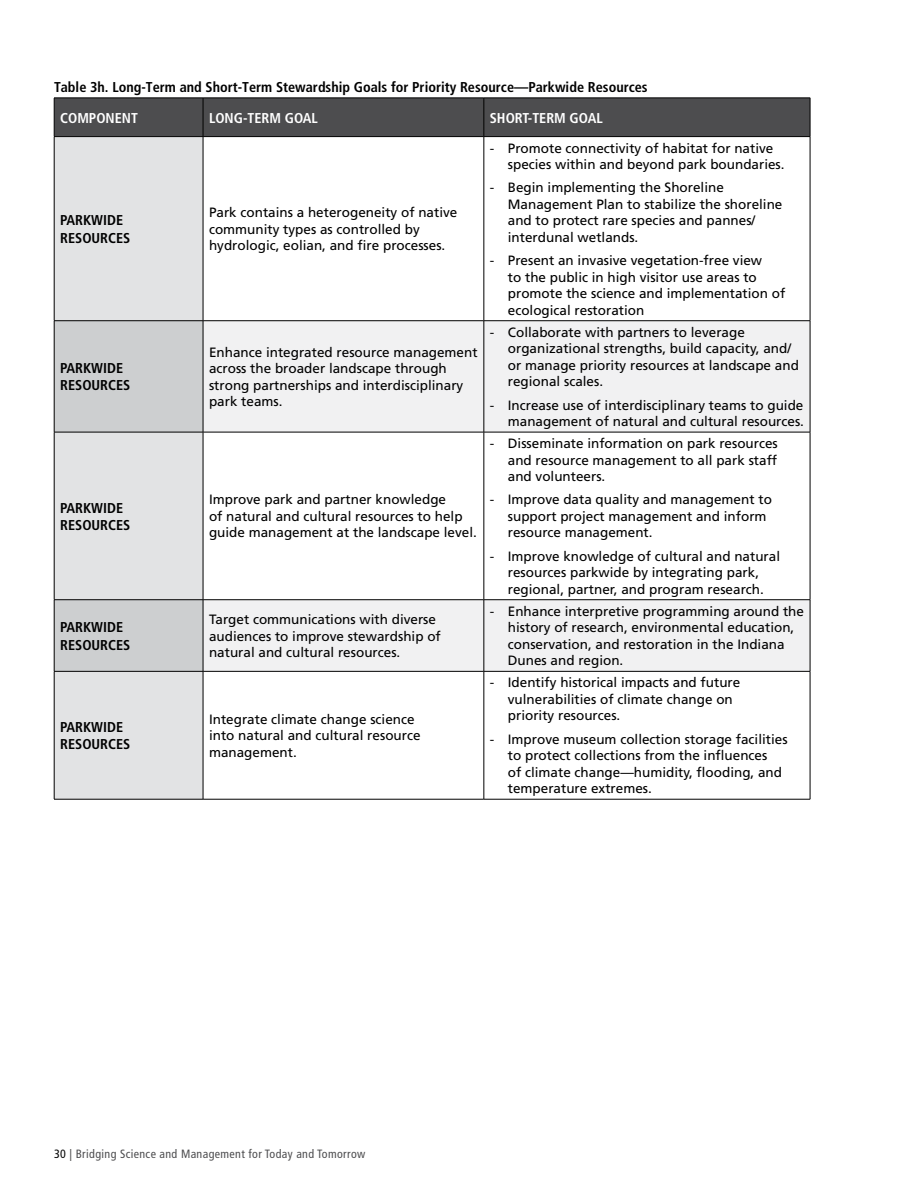
<style>
.page{position:relative;width:918px;height:1188px;background:#fff}
.page>*{position:absolute;margin:0;border:0;box-sizing:border-box;transform-origin:0 0}
.LEFT_SIDE_BOLD_CELLS{font:700 condensed 14.25px "Frutiger LT Std";color:#000}
.Intro_Title_before{font:700 condensed 14.25px "Frutiger LT Std";color:#000}
.Table_Header{font:700 condensed 14.25px "Frutiger LT Std";color:#fff}
.Table_Body{font:13.5px/16.5px "Frutiger LT Std";color:#000}
.t1{font:condensed 12px "Frutiger LT Std";letter-spacing:.03em;color:#4d4d4f}
.s1{color:#000}
</style>
<div class="page">
<div style="left:55px;top:99px;width:755px;height:37px;background:#4d4d4f"></div>
<div style="left:55px;top:137px;width:148px;height:662px;background:#e2e3e4"></div>
<svg style="left:55px;top:321px;width:148px;height:350px;background:#d6d7d8"></svg>
<svg style="left:204px;top:321px;width:606px;height:350px;fill:#f1f1f2"></svg>
<hr style="left:54px;top:98px;width:149px;height:1px;background:#000">
<hr style="left:54px;top:98px;width:1px;height:38px;background:#000">
<hr style="left:203px;top:98px;width:281px;height:1px;background:#000">
<hr style="left:203px;top:98px;width:1px;height:38px;background:#000">
<hr style="left:484px;top:98px;width:326px;height:1px;background:#000">
<hr style="left:484px;top:98px;width:1px;height:38px;background:#000">
<hr style="left:810px;top:98px;width:1px;height:38px;background:#000">
<hr style="left:54px;top:136px;width:149px;height:1px;background:#000">
<hr style="left:54px;top:137px;width:1px;height:184px;background:#000">
<hr style="left:203px;top:136px;width:281px;height:1px;background:#000">
<hr style="left:203px;top:137px;width:1px;height:184px;background:#000">
<hr style="left:484px;top:136px;width:326px;height:1px;background:#000">
<hr style="left:484px;top:137px;width:1px;height:184px;background:#000">
<hr style="left:810px;top:137px;width:1px;height:184px;background:#000">
<hr style="left:54px;top:320px;width:149px;height:1px;background:#000">
<hr style="left:54px;top:321px;width:1px;height:111px;background:#000">
<hr style="left:203px;top:320px;width:281px;height:1px;background:#000">
<hr style="left:203px;top:321px;width:1px;height:111px;background:#000">
<hr style="left:484px;top:320px;width:326px;height:1px;background:#000">
<hr style="left:484px;top:321px;width:1px;height:111px;background:#000">
<hr style="left:810px;top:321px;width:1px;height:111px;background:#000">
<hr style="left:54px;top:432px;width:149px;height:1px;background:#000">
<hr style="left:54px;top:432px;width:1px;height:168px;background:#000">
<hr style="left:203px;top:432px;width:281px;height:1px;background:#000">
<hr style="left:203px;top:432px;width:1px;height:168px;background:#000">
<hr style="left:484px;top:432px;width:326px;height:1px;background:#000">
<hr style="left:484px;top:432px;width:1px;height:168px;background:#000">
<hr style="left:810px;top:432px;width:1px;height:168px;background:#000">
<hr style="left:54px;top:599px;width:149px;height:1px;background:#000">
<hr style="left:54px;top:600px;width:1px;height:71px;background:#000">
<hr style="left:203px;top:599px;width:281px;height:1px;background:#000">
<hr style="left:203px;top:600px;width:1px;height:71px;background:#000">
<hr style="left:484px;top:599px;width:326px;height:1px;background:#000">
<hr style="left:484px;top:600px;width:1px;height:71px;background:#000">
<hr style="left:810px;top:600px;width:1px;height:71px;background:#000">
<hr style="left:54px;top:671px;width:149px;height:1px;background:#000">
<hr style="left:54px;top:672px;width:1px;height:127px;background:#000">
<hr style="left:203px;top:671px;width:281px;height:1px;background:#000">
<hr style="left:203px;top:672px;width:1px;height:127px;background:#000">
<hr style="left:484px;top:671px;width:326px;height:1px;background:#000">
<hr style="left:484px;top:672px;width:1px;height:127px;background:#000">
<hr style="left:810px;top:672px;width:1px;height:127px;background:#000">
<hr style="left:54px;top:799px;width:149px;height:1px;background:#000">
<hr style="left:203px;top:799px;width:281px;height:1px;background:#000">
<hr style="left:484px;top:799px;width:326px;height:1px;background:#000">
<p class="Intro_Title_before" style="left:54px;top:78px;width:595px">Table 3h. Long-Term and Short-Term Stewardship Goals for Priority Resource—Parkwide Resources</p>
<p class="Table_Header" style="left:60px;top:109px;width:79px">COMPONENT</p>
<p class="Table_Header" style="left:209px;top:109px;width:110px">LONG-TERM GOAL</p>
<p class="Table_Header" style="left:490px;top:109px;width:114px">SHORT-TERM GOAL</p>
<p class="LEFT_SIDE_BOLD_CELLS" style="left:60px;top:212px;width:65px">PARKWIDE</p>
<p class="LEFT_SIDE_BOLD_CELLS" style="left:60px;top:229px;width:72px">RESOURCES</p>
<p class="LEFT_SIDE_BOLD_CELLS" style="left:60px;top:360px;width:65px">PARKWIDE</p>
<p class="LEFT_SIDE_BOLD_CELLS" style="left:60px;top:377px;width:72px">RESOURCES</p>
<p class="LEFT_SIDE_BOLD_CELLS" style="left:60px;top:499px;width:65px">PARKWIDE</p>
<p class="LEFT_SIDE_BOLD_CELLS" style="left:60px;top:516px;width:72px">RESOURCES</p>
<p class="LEFT_SIDE_BOLD_CELLS" style="left:60px;top:619px;width:65px">PARKWIDE</p>
<p class="LEFT_SIDE_BOLD_CELLS" style="left:60px;top:636px;width:72px">RESOURCES</p>
<p class="LEFT_SIDE_BOLD_CELLS" style="left:60px;top:719px;width:65px">PARKWIDE</p>
<p class="LEFT_SIDE_BOLD_CELLS" style="left:60px;top:736px;width:72px">RESOURCES</p>
<p class="Table_Body" style="left:209px;top:204px;width:250px">Park contains a heterogeneity of native community types as controlled by hydrologic, eolian, and fire processes.</p>
<p class="Table_Body" style="left:209px;top:344px;width:270px">Enhance integrated resource management across the broader landscape through strong partnerships and interdisciplinary park teams.</p>
<p class="Table_Body" style="left:209px;top:492px;width:269px">Improve park and partner knowledge<br>of natural and cultural resources to help guide management at the landscape level.</p>
<p class="Table_Body" style="left:508px;top:140px;width:278px;text-indent:-18px">- Promote connectivity of habitat for native species within and beyond park boundaries.</p>
<p class="Table_Body" style="left:508px;top:180px;width:276px;text-indent:-18px">- Begin implementing the Shoreline Management Plan to stabilize the shoreline and to protect rare species and pannes/ interdunal wetlands.</p>
<p class="Table_Body" style="left:508px;top:252px;width:279px;text-indent:-18px">- Present an invasive vegetation-free view<br>to the public in high visitor use areas to promote the science and implementation of ecological restoration</p>
<p class="Table_Body" style="left:508px;top:324px;width:293px;text-indent:-18px">- Collaborate with partners to leverage organizational strengths, build capacity, and/ or manage priority resources at landscape and regional scales.</p>
<p class="Table_Body" style="left:490px;top:397px;width:316px;text-align:right">- Increase use of interdisciplinary teams to guide management of natural and cultural resources.</p>
<p class="Table_Body" style="left:508px;top:435px;width:272px;text-align:justify;text-indent:-18px">- Disseminate information on park resources and resource management to all park staff and volunteers.</p>
<p class="Table_Body" style="left:508px;top:492px;width:266px;text-indent:-18px">- Improve data quality and management to support project management and inform resource management.</p>
<p class="Table_Body" style="left:490px;top:548px;width:292px;text-align:center">- Improve knowledge of cultural and natural resources parkwide by integrating park, regional, partner, and program research.</p>
<p class="Table_Body" style="left:209px;top:611px;width:233px">Target communications with diverse audiences to improve stewardship of natural and cultural resources.</p>
<p class="Table_Body" style="left:508px;top:603px;width:298px;text-indent:-18px">- Enhance interpretive programming around the history of research, environmental education, conservation, and restoration in the Indiana Dunes and region.</p>
<p class="Table_Body" style="left:209px;top:711px;width:213px">Integrate climate change science into natural and cultural resource management.</p>
<p class="Table_Body" style="left:508px;top:675px;width:234px;text-indent:-18px">- Identify historical impacts and future vulnerabilities of climate change on priority resources.</p>
<p class="Table_Body" style="left:508px;top:731px;width:281px;text-indent:-18px">- Improve museum collection storage facilities to protect collections from the influences<br>of climate change—humidity, flooding, and temperature extremes.</p>
<p class="t1" style="left:54px;top:1147px;width:313px"><span class="s1">30</span> | Bridging Science and Management for Today and Tomorrow</p>
</div>
